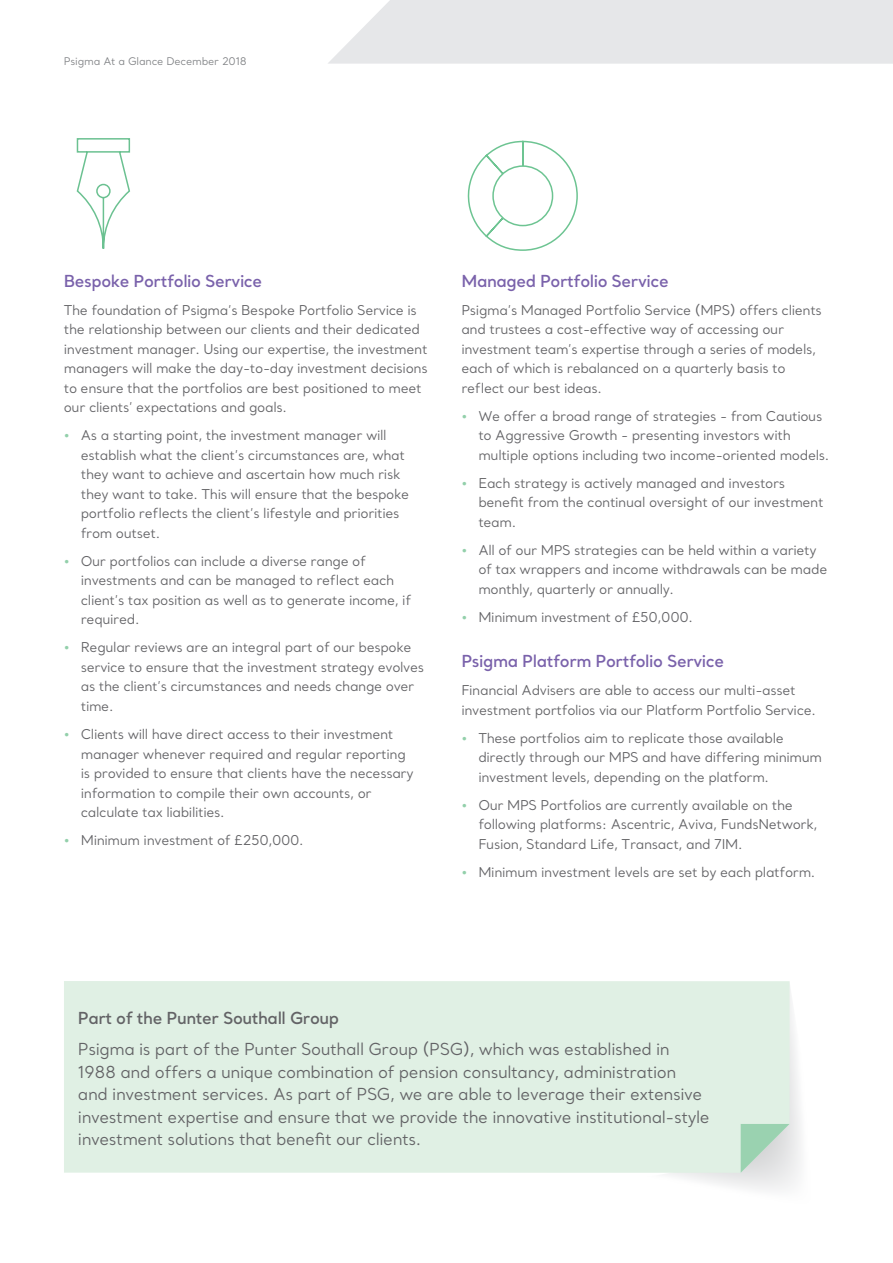
<style>
.page{position:relative;width:893px;height:1263px;background:#fff}
.page>*{position:absolute;margin:0;border:0;box-sizing:border-box;transform-origin:0 0}
.body_space{font:16.5px/22.5px "Santral";letter-spacing:-.025em;color:#636366}
.Main_Body_1__Last_Li{font:600 16.5px "Santral";letter-spacing:-.025em;color:#7a62ab}
.Main_Body_1__Last_Li-2{font:600 16.5px "Santral";letter-spacing:-.025em;color:#636366}
.body_space-2{font:13.5px/19.5px "Santral";letter-spacing:-.025em;color:#636366}
.t1{font:10.5px "Santral";letter-spacing:-.015em;color:#808285}
.s1{color:#93d0ab}
</style>
<div class="page">
<div style="left:328px;top:0;width:565px;height:64px;background:#e6e7e9"></div>
<svg style="left:76px;top:138px;width:55px;height:111px"></svg>
<svg style="left:467px;top:140px;width:111px;height:111px"></svg>
<div style="left:493px;top:166px;width:60px;height:60px;background:#fff;border-radius:50%"></div>
<div style="left:492px;top:165px;width:61px;height:61px;border:2px solid #6dc492;border-radius:50%"></div>
<img style="left:669px;top:981px;width:132px;height:209px">
<div style="left:64px;top:981px;width:725px;height:192px;background:#e0f0e4"></div>
<svg style="left:741px;top:1124px;width:48px;height:49px;background:#bcd9c8"></svg>
<p class="t1" style="left:64px;top:54px;width:185px">Psigma At a Glance December 2018</p>
<p class="Main_Body_1__Last_Li" style="left:64px;top:270px;width:200px">Bespoke Portfolio Service</p>
<p class="body_space-2" style="left:64px;top:300px;width:365px">The foundation of Psigma’s Bespoke Portfolio Service is the relationship between our clients and their dedicated investment manager. Using our expertise, the investment managers will make the day-to-day investment decisions to ensure that the portfolios are best positioned to meet our clients’ expectations and goals.</p>
<p class="body_space-2" style="left:81px;top:426px;width:330px;text-indent:-17px"><span class="s1">•</span> As a starting point, the investment manager will establish what the client’s circumstances are, what they want to achieve and ascertain how much risk they want to take. This will ensure that the bespoke portfolio reflects the client’s lifestyle and priorities from outset.</p>
<p class="body_space-2" style="left:81px;top:551px;width:332px;text-indent:-17px"><span class="s1">•</span> Our portfolios can include a diverse range of investments and can be managed to reflect each client’s tax position as well as to generate income, if required.</p>
<p class="body_space-2" style="left:81px;top:638px;width:345px;text-indent:-17px"><span class="s1">•</span> Regular reviews are an integral part of our bespoke service to ensure that the investment strategy evolves as the client’s circumstances and needs change over time.</p>
<p class="body_space-2" style="left:81px;top:724px;width:334px;text-indent:-17px"><span class="s1">•</span> Clients will have direct access to their investment manager whenever required and regular reporting is provided to ensure that clients have the necessary information to compile their own accounts, or calculate tax liabilities.</p>
<p class="body_space-2" style="left:64px;top:830px;width:241px"><span class="s1">•</span> Minimum investment of £250,000.</p>
<p class="Main_Body_1__Last_Li" style="left:461px;top:270px;width:209px">Managed Portfolio Service</p>
<p class="body_space-2" style="left:461px;top:300px;width:362px">Psigma’s Managed Portfolio Service (MPS) offers clients and trustees a cost-effective way of accessing our investment team’s expertise through a series of models, each of which is rebalanced on a quarterly basis to reflect our best ideas.</p>
<p class="body_space-2" style="left:478px;top:406px;width:352px;text-indent:-17px"><span class="s1">•</span> We offer a broad range of strategies - from Cautious to Aggressive Growth - presenting investors with multiple options including two income-oriented models.</p>
<p class="body_space-2" style="left:478px;top:473px;width:347px;text-indent:-17px"><span class="s1">•</span> Each strategy is actively managed and investors benefit from the continual oversight of our investment team.</p>
<p class="body_space-2" style="left:478px;top:540px;width:350px;text-indent:-17px"><span class="s1">•</span> All of our MPS strategies can be held within a variety of tax wrappers and income withdrawals can be made monthly, quarterly or annually.</p>
<p class="body_space-2" style="left:461px;top:607px;width:233px"><span class="s1">•</span> Minimum investment of £50,000.</p>
<p class="Main_Body_1__Last_Li" style="left:461px;top:650px;width:264px">Psigma Platform Portfolio Service</p>
<p class="body_space-2" style="left:461px;top:680px;width:356px">Financial Advisers are able to access our multi-asset investment portfolios via our Platform Portfolio Service.</p>
<p class="body_space-2" style="left:478px;top:728px;width:345px;text-indent:-17px"><span class="s1">•</span> These portfolios aim to replicate those available directly through our MPS and have differing minimum investment levels, depending on the platform.</p>
<p class="body_space-2" style="left:478px;top:795px;width:341px;text-indent:-17px"><span class="s1">•</span> Our MPS Portfolios are currently available on the following platforms: Ascentric, Aviva, FundsNetwork,<br>Fusion, Standard Life, Transact, and 7IM.</p>
<p class="body_space-2" style="left:461px;top:862px;width:355px"><span class="s1">•</span> Minimum investment levels are set by each platform.</p>
<p class="Main_Body_1__Last_Li-2" style="left:78px;top:1007px;width:263px">Part of the Punter Southall Group</p>
<p class="body_space" style="left:78px;top:1038px;width:633px">Psigma is part of the Punter Southall Group (PSG), which was established in 1988 and offers a unique combination of pension consultancy, administration and investment services. As part of PSG, we are able to leverage their extensive investment expertise and ensure that we provide the innovative institutional-style investment solutions that benefit our clients.</p>
</div>
